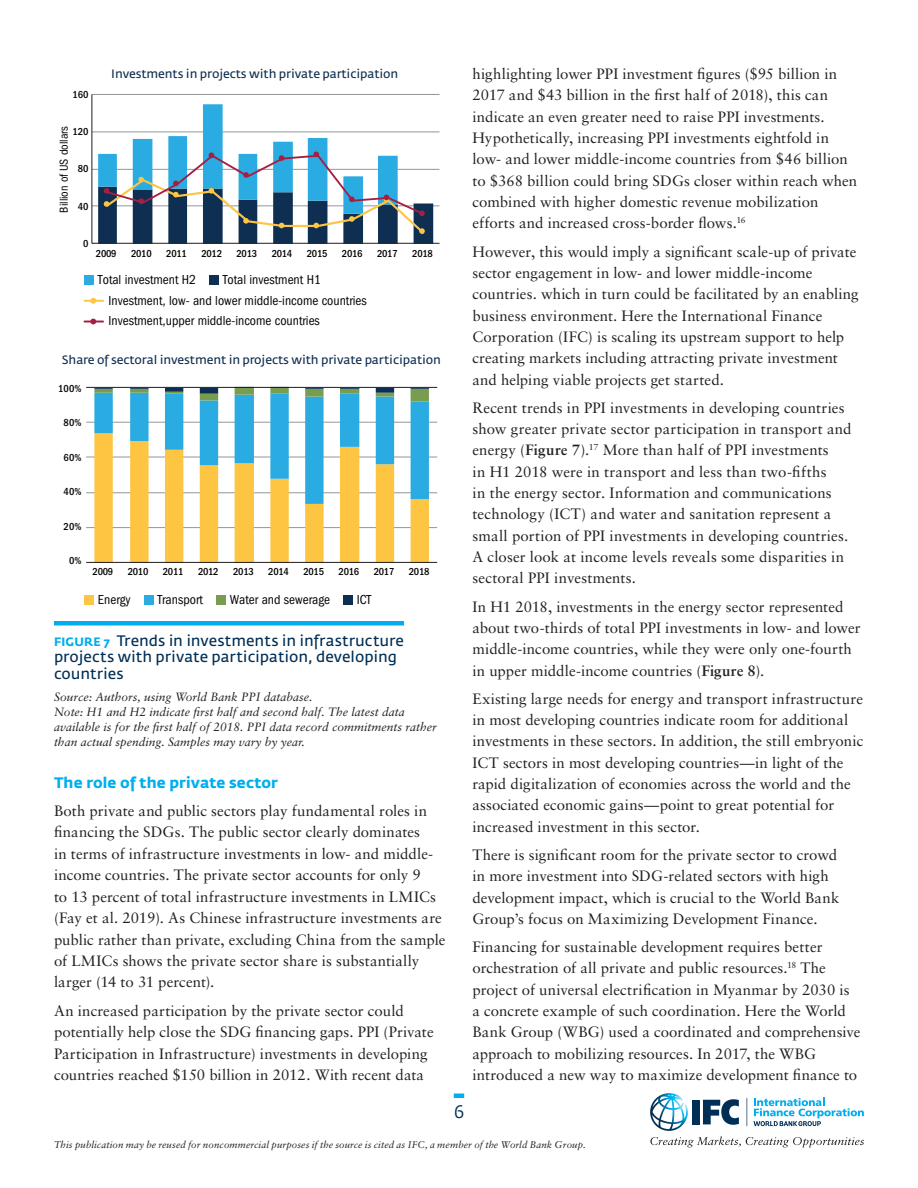
<style>
.page{position:relative;width:918px;height:1188px;background:#fff}
.page>*{position:absolute;margin:0;border:0;box-sizing:border-box;transform-origin:0 0}
.t1{font:18px "Fedra Sans Std";color:#002e54}
.Body_Copy{font:15px/21.3px "Sabon LT";letter-spacing:.005em;color:#231f20}
.Figure_Caption{font:15px/16.5px "Fedra Sans";color:#002e54}
.Blue_Subhead{font:700 15px "Fedra Sans";letter-spacing:.005em;color:#00aeef}
.t2{font:condensed 13.5px/20.9px "Franklin Gothic LT";color:#040503}
.Figure_Source{font:italic 12px/15px "Sabon LT";color:#231f20}
.t3{font:12px "Fedra Sans";letter-spacing:-.01em;color:#0f2f52}
.t4{font:condensed 12px "Franklin Gothic LT";color:#040503}
.t5{font:500 condensed 10.5px "Franklin Gothic LT";letter-spacing:-.025em;color:#040503}
.t6{font:italic 9.75px "Sabon LT";letter-spacing:.01em;color:#231f20}
.s1{font-weight:700;font-size:12px;color:#00aeef}
.s2{font-weight:700}
</style>
<div class="page">
<svg style="left:650px;top:1093px;width:214px;height:55px"></svg>
<hr style="left:454px;top:1094px;width:10px;height:4px;background:#00aeef">
<hr style="left:92px;top:132px;width:348px;height:1px;background:#939698">
<hr style="left:92px;top:94px;width:348px;height:1px;background:#939698">
<hr style="left:92px;top:169px;width:348px;height:1px;background:#939698">
<hr style="left:92px;top:206px;width:348px;height:1px;background:#939698">
<hr style="left:92px;top:94px;width:1px;height:149px;background:#211d1e">
<hr style="left:92px;top:243px;width:348px;height:1px;background:#211d1e">
<svg style="left:98px;top:104px;width:335px;height:140px"></svg>
<div style="left:85px;top:275px;width:9px;height:9px;background:#2aabe1"></div>
<div style="left:209px;top:275px;width:10px;height:9px;background:#0f2f52"></div>
<svg style="left:85px;top:298px;width:18px;height:6px"></svg>
<svg style="left:85px;top:319px;width:18px;height:5px"></svg>
<hr style="left:86px;top:422px;width:351px;height:1px;background:#939698">
<hr style="left:86px;top:457px;width:351px;height:1px;background:#939698">
<hr style="left:86px;top:493px;width:351px;height:1px;background:#939698">
<hr style="left:86px;top:527px;width:351px;height:1px;background:#939698">
<svg style="left:94px;top:388px;width:335px;height:174px"></svg>
<hr style="left:86px;top:387px;width:351px;height:1px;background:#211d1e">
<hr style="left:86px;top:562px;width:351px;height:1px;background:#211d1e">
<div style="left:85px;top:595px;width:9px;height:10px;background:#fdc542"></div>
<div style="left:144px;top:595px;width:10px;height:10px;background:#2aabe1"></div>
<div style="left:217px;top:595px;width:9px;height:10px;background:#799d4f"></div>
<div style="left:344px;top:595px;width:9px;height:10px;background:#0f2f52"></div>
<div style="left:54px;top:621px;width:350px;height:5px;background:#00aeef"></div>
<p class="t5" style="left:72px;top:89px;width:18px">160</p>
<p class="t5" style="left:72px;top:126px;width:18px">120</p>
<p class="t5" style="left:78px;top:163px;width:12px">80</p>
<p class="t5" style="left:78px;top:200px;width:12px">40</p>
<p class="t5" style="left:83px;top:237px;width:7px">0</p>
<p class="t4" style="left:57px;top:213px;width:88px;rotate:-90deg">Billion of US dollars</p>
<p class="t3" style="left:111px;top:67px;width:289px">Investments in projects with private participation</p>
<p class="t5" style="left:96px;top:248px;width:22px">2009</p>
<p class="t5" style="left:131px;top:248px;width:22px">2010</p>
<p class="t5" style="left:166px;top:248px;width:22px">2011</p>
<p class="t5" style="left:201px;top:248px;width:22px">2012</p>
<p class="t5" style="left:237px;top:248px;width:22px">2013</p>
<p class="t5" style="left:272px;top:248px;width:22px">2014</p>
<p class="t5" style="left:307px;top:248px;width:22px">2015</p>
<p class="t5" style="left:342px;top:248px;width:22px">2016</p>
<p class="t5" style="left:377px;top:248px;width:22px">2017</p>
<p class="t5" style="left:412px;top:248px;width:22px">2018</p>
<p class="t2" style="left:98px;top:269px;width:100px">Total investment H2</p>
<p class="t2" style="left:223px;top:269px;width:100px">Total investment H1</p>
<p class="t2" style="left:109px;top:290px;width:260px">Investment, low- and lower middle-income countries<br>Investment,upper middle-income countries</p>
<p class="t3" style="left:62px;top:353px;width:381px">Share of sectoral investment in projects with private participation</p>
<p class="t5" style="left:58px;top:382px;width:25px">100%</p>
<p class="t5" style="left:64px;top:417px;width:19px">80%</p>
<p class="t5" style="left:64px;top:451px;width:19px">60%</p>
<p class="t5" style="left:64px;top:486px;width:19px">40%</p>
<p class="t5" style="left:64px;top:520px;width:19px">20%</p>
<p class="t5" style="left:69px;top:555px;width:14px">0%</p>
<p class="t5" style="left:93px;top:565px;width:22px">2009</p>
<p class="t5" style="left:128px;top:565px;width:22px">2010</p>
<p class="t5" style="left:163px;top:565px;width:22px">2011</p>
<p class="t5" style="left:198px;top:565px;width:22px">2012</p>
<p class="t5" style="left:233px;top:565px;width:22px">2013</p>
<p class="t5" style="left:268px;top:565px;width:22px">2014</p>
<p class="t5" style="left:303px;top:565px;width:22px">2015</p>
<p class="t5" style="left:339px;top:565px;width:22px">2016</p>
<p class="t5" style="left:374px;top:565px;width:22px">2017</p>
<p class="t5" style="left:409px;top:565px;width:22px">2018</p>
<p class="t2" style="left:98px;top:589px;width:34px">Energy</p>
<p class="t2" style="left:157px;top:589px;width:47px">Transport</p>
<p class="t2" style="left:230px;top:589px;width:102px">Water and sewerage</p>
<p class="t2" style="left:357px;top:589px;width:16px">ICT</p>
<p class="Figure_Caption" style="left:54px;top:633px;width:352px"><span class="s1">FIGURE 7</span> Trends in investments in infrastructure projects with private participation, developing countries</p>
<p class="Figure_Source" style="left:54px;top:689px;width:384px">Source: Authors, using World Bank PPI database.<br>Note: H1 and H2 indicate first half and second half. The latest data available is for the first half of 2018. PPI data record commitments rather than actual spending. Samples may vary by year.</p>
<p class="Blue_Subhead" style="left:54px;top:773px;width:225px">The role of the private sector</p>
<p class="Body_Copy" style="left:54px;top:800px;width:393px">Both private and public sectors play fundamental roles in financing the SDGs. The public sector clearly dominates<br>in terms of infrastructure investments in low- and middle&shy;income countries. The private sector accounts for only 9<br>to 13 percent of total infrastructure investments in LMICs (Fay et al. 2019). As Chinese infrastructure investments are public rather than private, excluding China from the sample of LMICs shows the private sector share is substantially larger (14 to 31 percent).</p>
<p class="Body_Copy" style="left:54px;top:1000px;width:381px">An increased participation by the private sector could potentially help close the SDG financing gaps. PPI (Private Participation in Infrastructure) investments in developing countries reached $150 billion in 2012. With recent data</p>
<p class="t1" style="left:454px;top:1101px;width:12px">6</p>
<p class="Body_Copy" style="left:472px;top:63px;width:386px">highlighting lower PPI investment figures ($95 billion in 2017 and $43 billion in the first half of 2018), this can indicate an even greater need to raise PPI investments.<br>Hypothetically, increasing PPI investments eightfold in low- and lower middle-income countries from $46 billion to $368 billion could bring SDGs closer within reach when combined with higher domestic revenue mobilization efforts and increased cross-border flows.<sup>16</sup></p>
<p class="Body_Copy" style="left:472px;top:241px;width:388px">However, this would imply a significant scale-up of private sector engagement in low- and lower middle-income countries. which in turn could be facilitated by an enabling business environment. Here the International Finance Corporation (IFC) is scaling its upstream support to help creating markets including attracting private investment and helping viable projects get started.</p>
<p class="Body_Copy" style="left:472px;top:397px;width:381px">Recent trends in PPI investments in developing countries show greater private sector participation in transport and energy (<span class="s2">Figure 7</span>).<sup>17</sup> More than half of PPI investments<br>in H1 2018 were in transport and less than two-fifths<br>in the energy sector. Information and communications technology (ICT) and water and sanitation represent a small portion of PPI investments in developing countries.<br>A closer look at income levels reveals some disparities in sectoral PPI investments.</p>
<p class="Body_Copy" style="left:472px;top:596px;width:390px">In H1 2018, investments in the energy sector represented about two-thirds of total PPI investments in low- and lower middle-income countries, while they were only one-fourth in upper middle-income countries (<span class="s2">Figure 8</span>).</p>
<p class="Body_Copy" style="left:472px;top:688px;width:392px">Existing large needs for energy and transport infrastructure in most developing countries indicate room for additional investments in these sectors. In addition, the still embryonic ICT sectors in most developing countries—in light of the rapid digitalization of economies across the world and the associated economic gains—point to great potential for increased investment in this sector.</p>
<p class="Body_Copy" style="left:472px;top:844px;width:368px">There is significant room for the private sector to crowd in more investment into SDG-related sectors with high development impact, which is crucial to the World Bank Group’s focus on Maximizing Development Finance.</p>
<p class="Body_Copy" style="left:472px;top:936px;width:390px">Financing for sustainable development requires better orchestration of all private and public resources.<sup>18</sup> The project of universal electrification in Myanmar by 2030 is a concrete example of such coordination. Here the World Bank Group (WBG) used a coordinated and comprehensive approach to mobilizing resources. In 2017, the WBG introduced a new way to maximize development finance to</p>
<p class="t6" style="left:54px;top:1138px;width:533px">This publication may be reused for noncommercial purposes if the source is cited as IFC, a member of the World Bank Group.</p>
</div>
